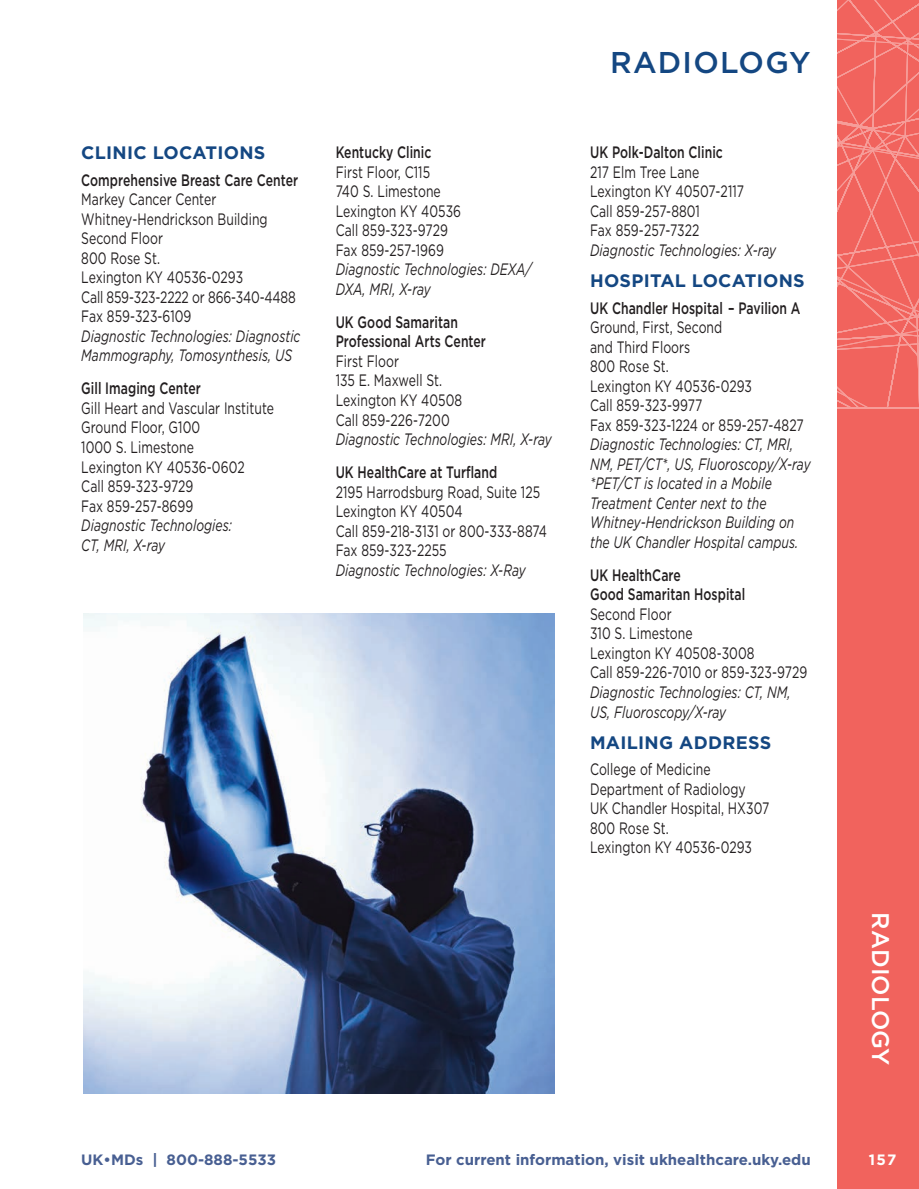
<style>
.page{position:relative;width:919px;height:1189px;background:#fff}
.page>*{position:absolute;margin:0;border:0;box-sizing:border-box;transform-origin:0 0}
.t1{font:500 30px "Gotham HTF";letter-spacing:.04em;color:#144782}
.t2{font:500 24px "Gotham HTF";color:#fff}
.t3{font:700 18px "Gotham HTF";letter-spacing:.015em;color:#144782}
.t4{font:16.5px/19.5px "Gotham HTF";letter-spacing:.005em;color:#231f20;scale:.74 1}
.t5{font:italic 16.5px/19.5px "Gotham HTF";letter-spacing:.005em;color:#231f20;scale:.74 1}
.t6{font:500 16.5px/19.5px "Gotham HTF";letter-spacing:.005em;color:#231f20;scale:.74 1}
.t7{font:700 15px "Gotham HTF";color:#485f92}
.t8{font:700 15px "Gotham HTF";color:#fff}
</style>
<div class="page">
<div style="left:837px;top:0;width:82px;height:1188px;background:#f1635d"></div>
<img style="left:83px;top:613px;width:471px;height:479px">
<svg style="left:837px;top:0;width:82px;height:408px"></svg>
<p class="t3" style="left:81px;top:143px;width:186px">CLINIC LOCATIONS</p>
<p class="t6" style="left:81px;top:170px;width:294px">Comprehensive Breast Care Center</p>
<p class="t4" style="left:81px;top:189px;width:291px">Markey Cancer Center<br>Whitney-Hendrickson Building<br>Second Floor<br>800 Rose St.<br>Lexington KY 40536-0293<br>Call 859-323-2222 or 866-340-4488<br>Fax 859-323-6109</p>
<p class="t5" style="left:81px;top:326px;width:298px">Diagnostic Technologies: Diagnostic<br>Mammography, Tomosynthesis, US</p>
<p class="t6" style="left:81px;top:378px;width:163px">Gill Imaging Center</p>
<p class="t4" style="left:81px;top:398px;width:262px">Gill Heart and Vascular Institute<br>Ground Floor, G100<br>1000 S. Limestone<br>Lexington KY 40536-0602<br>Call 859-323-9729<br>Fax 859-257-8699</p>
<p class="t5" style="left:81px;top:515px;width:205px">Diagnostic Technologies:<br>CT, MRI, X-ray</p>
<p class="t6" style="left:335px;top:142px;width:131px">Kentucky Clinic</p>
<p class="t4" style="left:335px;top:162px;width:171px">First Floor, C115<br>740 S. Limestone<br>Lexington KY 40536<br>Call 859-323-9729<br>Fax 859-257-1969</p>
<p class="t5" style="left:335px;top:260px;width:266px">Diagnostic Technologies: DEXA/<br>DXA, MRI, X-ray</p>
<p class="t6" style="left:335px;top:312px;width:205px">UK Good Samaritan<br>Professional Arts Center</p>
<p class="t4" style="left:335px;top:351px;width:173px">First Floor<br>135 E. Maxwell St.<br>Lexington KY 40508<br>Call 859-226-7200</p>
<p class="t5" style="left:335px;top:429px;width:294px">Diagnostic Technologies: MRI, X-ray</p>
<p class="t6" style="left:335px;top:462px;width:220px">UK HealthCare at Turfland</p>
<p class="t4" style="left:335px;top:481px;width:287px">2195 Harrodsburg Road, Suite 125<br>Lexington KY 40504<br>Call 859-218-3131 or 800-333-8874<br>Fax 859-323-2255</p>
<p class="t5" style="left:335px;top:560px;width:259px">Diagnostic Technologies: X-Ray</p>
<h1 class="t1" style="left:610px;top:45px;width:202px">RADIOLOGY</h1>
<p class="t6" style="left:590px;top:142px;width:181px">UK Polk-Dalton Clinic</p>
<p class="t4" style="left:590px;top:162px;width:210px">217 Elm Tree Lane<br>Lexington KY 40507-2117<br>Call 859-257-8801<br>Fax 859-257-7322</p>
<p class="t5" style="left:590px;top:240px;width:253px">Diagnostic Technologies: X-ray</p>
<p class="t3" style="left:590px;top:270px;width:216px">HOSPITAL LOCATIONS</p>
<p class="t6" style="left:590px;top:297px;width:286px">UK Chandler Hospital – Pavilion A</p>
<p class="t4" style="left:590px;top:317px;width:290px">Ground, First, Second<br>and Third Floors<br>800 Rose St.<br>Lexington KY 40536-0293<br>Call 859-323-9977<br>Fax 859-323-1224 or 859-257-4827</p>
<p class="t5" style="left:590px;top:434px;width:299px">Diagnostic Technologies: CT, MRI,<br>NM, PET/CT*, US, Fluoroscopy/X-ray *PET/CT is located in a Mobile<br>Treatment Center next to the<br>Whitney-Hendrickson Building on the UK Chandler Hospital campus.</p>
<p class="t6" style="left:590px;top:564px;width:211px">UK HealthCare<br>Good Samaritan Hospital</p>
<p class="t4" style="left:590px;top:604px;width:295px">Second Floor<br>310 S. Limestone<br>Lexington KY 40508-3008<br>Call 859-226-7010 or 859-323-9729</p>
<p class="t5" style="left:590px;top:682px;width:272px">Diagnostic Technologies: CT, NM,<br>US, Fluoroscopy/X-ray</p>
<p class="t3" style="left:590px;top:732px;width:183px">MAILING ADDRESS</p>
<p class="t4" style="left:590px;top:759px;width:244px">College of Medicine<br>Department of Radiology<br>UK Chandler Hospital, HX307<br>800 Rose St.<br>Lexington KY 40536-0293</p>
<h2 class="t2" style="left:894px;top:912px;width:154px;rotate:90deg">RADIOLOGY</h2>
<p class="t7" style="left:81px;top:1150px;width:196px">UK•MDs | 800-888-5533</p>
<p class="t7" style="left:426px;top:1150px;width:386px">For current information, visit ukhealthcare.uky.edu</p>
<p class="t8" style="left:868px;top:1150px;width:29px">157</p>
</div>
